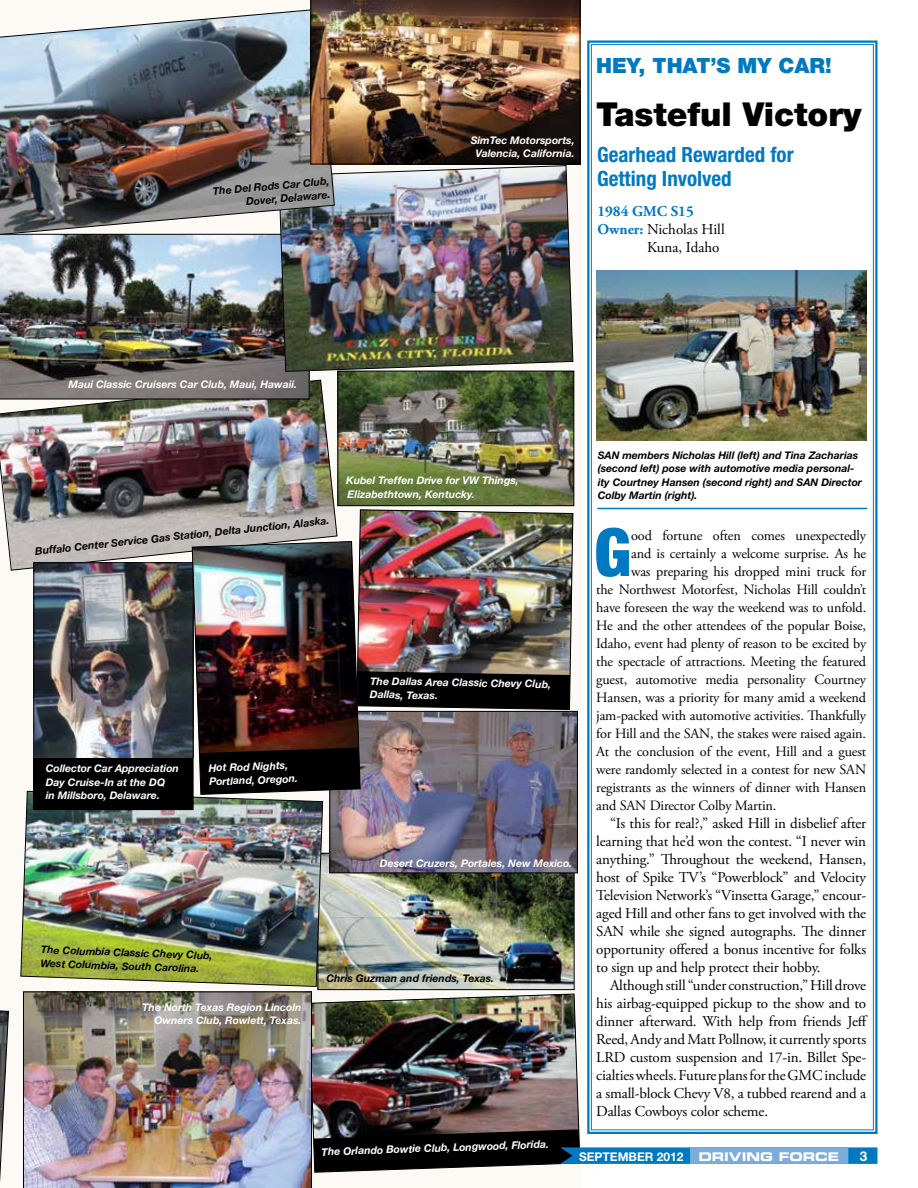
<style>
.page{position:relative;width:918px;height:1188px;background:#fff}
.page>*{position:absolute;margin:0;border:0;box-sizing:border-box;transform-origin:0 0}
.t1{font:900 condensed 66.6px "Helvetica Neue LT Std";color:#0079c1}
.t2{font:900 33px "Helvetica Neue LT Std";letter-spacing:-.005em;color:#000}
.t3{font:700 condensed 21px/24px "Helvetica Neue LT Std";color:#0079c1}
.t4{font:900 21px "Helvetica Neue LT Std";color:#0079c1}
.t5{font:15px/18px "Adobe Garamond Pro";letter-spacing:-.01em;color:#000;text-align:justify}
.t6{font:700 15px "Adobe Garamond Pro";color:#0079c1}
.t7{font:14.25px "Adobe Garamond Pro";letter-spacing:-.01em;color:#000}
.t8{font:700 13.5px "Helvetica Neue LT Std";color:#fff}
.t9{font:700 12px "Helvetica Neue LT Std";color:#fff}
.t10{font:italic 700 10.5px/13.5px "Helvetica Neue LT Std";color:#fff}
.t11{font:italic 700 10.5px/13.5px "Helvetica Neue LT Std";color:#000}
.s1{font-weight:700;color:#0079c1}
.s2{font-family:"Eurostile LT Std Bold Ex 2";font-weight:400}
</style>
<div class="page">
<div style="left:0;top:0;width:580px;height:1188px;background:#fdf9f5"></div>
<svg style="left:587px;top:40px;width:291px;height:1094px"></svg>
<img style="left:596px;top:270px;width:270px;height:171px">
<hr style="left:597px;top:508px;width:270px;height:1px;background:#0079c1">
<img style="left:312px;top:993px;width:268px;height:180px">
<img style="left:23px;top:992px;width:289px;height:196px">
<svg style="left:0;top:1010px;width:9px;height:172px"></svg>
<img style="left:320px;top:855px;width:253px;height:133px">
<div style="left:318px;top:853px;width:257px;height:137px;border:1px solid #000"></div>
<img style="left:340px;top:373px;width:232px;height:131px">
<div style="left:338px;top:371px;width:236px;height:135px;border:1px solid #000"></div>
<svg style="left:558px;top:1147px;width:320px;height:18px;background:#2486c0"></svg>
<div style="left:690px;top:1148px;width:158px;height:16px;background:#7cacdc"></div>
<img style="left:0;top:379px;width:338px;height:192px">
<img style="left:0;top:236px;width:310px;height:163px">
<img style="left:278px;top:165px;width:296px;height:207px">
<img style="left:0;top:9px;width:335px;height:227px">
<img style="left:310px;top:0;width:270px;height:164px">
<img style="left:331px;top:713px;width:245px;height:158px">
<div style="left:329px;top:711px;width:249px;height:162px;border:1px solid #000"></div>
<img style="left:20px;top:791px;width:303px;height:196px">
<div style="left:34px;top:563px;width:159px;height:247px;background:#000"></div>
<img style="left:35px;top:564px;width:156px;height:194px">
<div style="left:33px;top:562px;width:161px;height:248px;border:1px solid #000"></div>
<img style="left:191px;top:510px;width:382px;height:285px">
<h3 class="t4" style="left:596px;top:53px;width:237px">HEY, THAT’S MY CAR!</h3>
<p class="t11" style="left:212px;top:184px;width:118px;text-align:right;rotate:-5deg">The Del Rods Car Club,<br>Dover, Delaware.</p>
<p class="t10" style="left:471px;top:133px;width:105px;text-align:center">SimTec Motorsports,<br>Valencia, California.</p>
<h2 class="t2" style="left:596px;top:95px;width:267px">Tasteful Victory</h2>
<h3 class="t3" style="left:597px;top:142px;width:198px">Gearhead Rewarded for<br>Getting Involved</h3>
<p class="t6" style="left:597px;top:203px;width:98px">1984 GMC S15</p>
<p class="t5" style="left:597px;top:221px;width:129px"><span class="s1">Owner:</span> Nicholas Hill</p>
<p class="t5" style="left:647px;top:239px;width:74px">Kuna, Idaho</p>
<p class="t10" style="left:69px;top:378px;width:230px">Maui Classic Cruisers Car Club, Maui, Hawaii.</p>
<p class="t11" style="left:35px;top:544px;width:297px;rotate:-6deg">Buffalo Center Service Gas Station, Delta Junction, Alaska.</p>
<p class="t10" style="left:346px;top:474px;width:174px">Kubel Treffen Drive for VW Things,<br>Elizabethtown, Kentucky.</p>
<p class="t10" style="left:46px;top:762px;width:135px">Collector Car Appreciation<br>Day Cruise-In at the DQ<br>in Millsboro, Delaware.</p>
<p class="t10" style="left:208px;top:761px;width:90px;rotate:-2deg">Hot Rod Nights,<br>Portland, Oregon.</p>
<p class="t11" style="left:41px;top:943px;width:173px;rotate:2deg">The Columbia Classic Chevy Club,<br>West Columbia, South Carolina.</p>
<p class="t10" style="left:370px;top:674px;width:182px;rotate:1deg">The Dallas Area Classic Chevy Club,<br>Dallas, Texas.</p>
<p class="t10" style="left:380px;top:856px;width:194px">Desert Cruzers, Portales, New Mexico.</p>
<p class="t10" style="left:142px;top:1000px;width:161px;text-align:right">The North Texas Region Lincoln<br>Owners Club, Rowlett, Texas.</p>
<p class="t11" style="left:326px;top:972px;width:169px">Chris Guzman and friends, Texas.</p>
<p class="t11" style="left:598px;top:448px;width:266px">SAN members Nicholas Hill (left) and Tina Zacharias (second left) pose with automotive media personal&shy;ity Courtney Hansen (second right) and SAN Director Colby Martin (right).</p>
<h1 class="t1" style="left:594px;top:511px;width:39px">G</h1>
<p class="t7" style="left:631px;top:527px;width:237px">ood fortune often comes unexpectedly</p>
<p class="t7" style="left:631px;top:545px;width:237px">and is certainly a welcome surprise. As he</p>
<p class="t7" style="left:631px;top:563px;width:237px">was preparing his dropped mini truck for</p>
<p class="t7" style="left:596px;top:581px;width:272px">the Northwest Motorfest, Nicholas Hill couldn’t</p>
<p class="t7" style="left:596px;top:599px;width:272px">have foreseen the way the weekend was to unfold.</p>
<p class="t7" style="left:596px;top:617px;width:271px">He and the other attendees of the popular Boise,</p>
<p class="t7" style="left:596px;top:635px;width:272px">Idaho, event had plenty of reason to be excited by</p>
<p class="t7" style="left:596px;top:653px;width:271px">the spectacle of attractions. Meeting the featured</p>
<p class="t7" style="left:596px;top:671px;width:271px">guest, automotive media personality Courtney</p>
<p class="t7" style="left:596px;top:689px;width:272px">Hansen, was a priority for many amid a weekend</p>
<p class="t7" style="left:596px;top:707px;width:271px">jam-packed with automotive activities. Thankfully</p>
<p class="t7" style="left:596px;top:725px;width:271px">for Hill and the SAN, the stakes were raised again.</p>
<p class="t7" style="left:596px;top:743px;width:272px">At the conclusion of the event, Hill and a guest</p>
<p class="t7" style="left:596px;top:761px;width:271px">were randomly selected in a contest for new SAN</p>
<p class="t7" style="left:596px;top:779px;width:271px">registrants as the winners of dinner with Hansen</p>
<p class="t7" style="left:596px;top:797px;width:182px">and SAN Director Colby Martin.</p>
<p class="t5" style="left:596px;top:815px;width:272px;text-indent:14px">“Is this for real?,” asked Hill in disbelief after learning that he’d won the contest. “I never win anything.” Throughout the weekend, Hansen, host of Spike TV’s “Powerblock” and Velocity Television Network’s “Vinsetta Garage,” encour&shy;aged Hill and other fans to get involved with the SAN while she signed autographs. The dinner opportunity offered a bonus incentive for folks to sign up and help protect their hobby.</p>
<p class="t5" style="left:596px;top:977px;width:273px;text-indent:14px">Although still “under construction,” Hill drove his airbag-equipped pickup to the show and to dinner afterward. With help from friends Jeff Reed, Andy and Matt Pollnow, it currently sports LRD custom suspension and 17-in. Billet Spe&shy;cialties wheels. Future plans for the GMC include a small-block Chevy V8, a tubbed rearend and a Dallas Cowboys color scheme.</p>
<p class="t10" style="left:321px;top:1145px;width:229px;rotate:-2deg">The Orlando Bowtie Club, Longwood, Florida.</p>
<p class="t9" style="left:579px;top:1149px;width:262px">SEPTEMBER 2012 <span class="s2">DRIVING FORCE</span></p>
<p class="t8" style="left:860px;top:1148px;width:9px">3</p>
</div>
